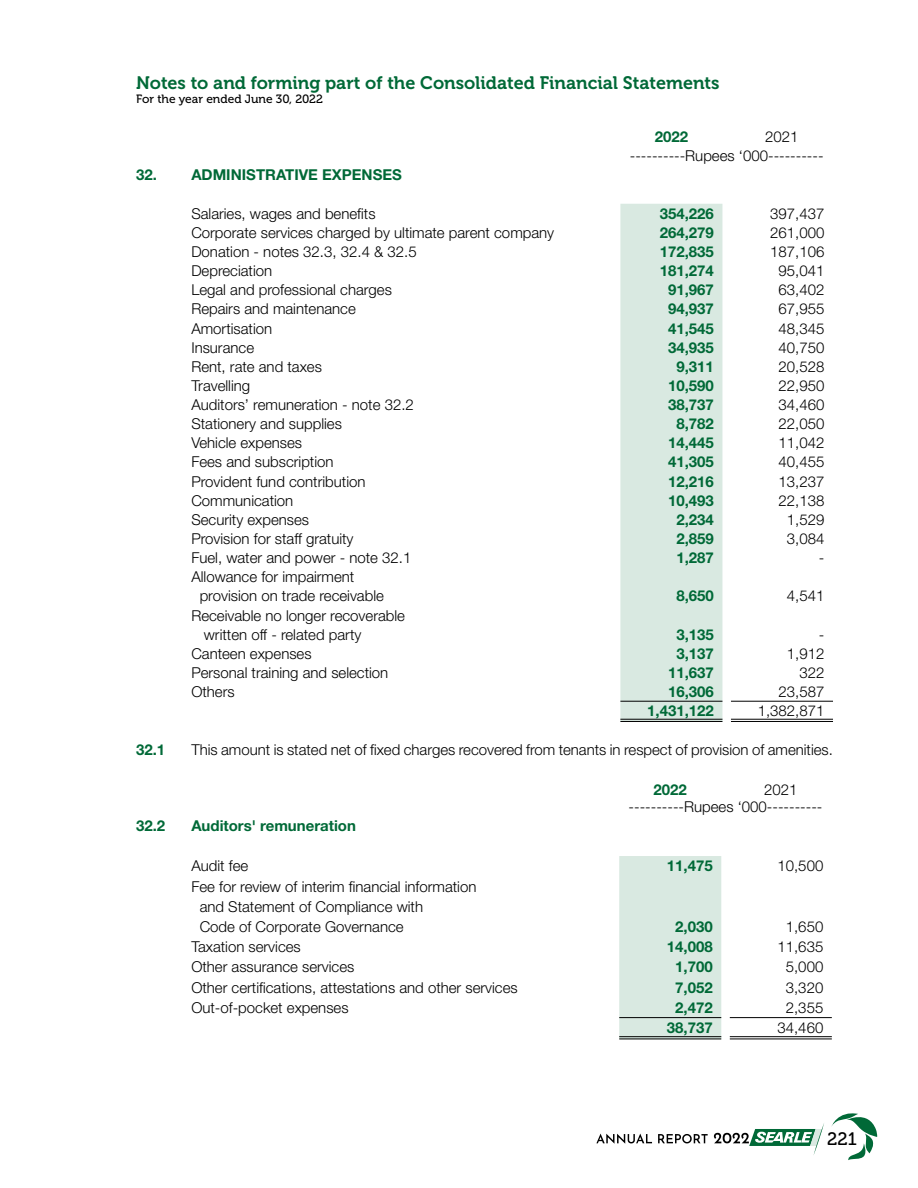
<style>
.page{position:relative;width:918px;height:1188px;background:#fff}
.page>*{position:absolute;margin:0;border:0;box-sizing:border-box;transform-origin:0 0}
.t1{font:18px "Museo 700";color:#006937}
.t2{font:18px "Museo 500";color:#000}
.t3{font:300 15px/19.2px "Helvetica Neue LT Std";color:#000}
.t4{font:700 15px "Helvetica Neue LT Std";color:#006937}
.t5{font:12px "Museo 500";color:#000}
</style>
<div class="page">
<svg style="left:596px;top:1134px;width:56px;height:10px"></svg>
<svg style="left:658px;top:1134px;width:50px;height:9px"></svg>
<svg style="left:714px;top:1123px;width:110px;height:32px"></svg>
<svg style="left:832px;top:1113px;width:45px;height:47px"></svg>
<div style="left:620px;top:204px;width:102px;height:515px;background:#d9e9e1"></div>
<hr style="left:620px;top:719px;width:102px;height:3px;background:#d9e9e1">
<hr style="left:620px;top:701px;width:102px;height:1px;background:#000">
<hr style="left:731px;top:701px;width:102px;height:1px;background:#000">
<hr style="left:731px;top:719px;width:102px;height:1px;background:#000">
<hr style="left:731px;top:721px;width:102px;height:1px;background:#000">
<hr style="left:620px;top:719px;width:102px;height:1px;background:#000">
<hr style="left:620px;top:721px;width:102px;height:1px;background:#000">
<div style="left:619px;top:856px;width:102px;height:180px;background:#d9e9e1"></div>
<hr style="left:619px;top:1036px;width:102px;height:3px;background:#d9e9e1">
<hr style="left:619px;top:1017px;width:102px;height:1px;background:#000">
<hr style="left:730px;top:1017px;width:102px;height:1px;background:#000">
<hr style="left:730px;top:1036px;width:102px;height:1px;background:#000">
<hr style="left:730px;top:1039px;width:102px;height:1px;background:#000">
<hr style="left:619px;top:1036px;width:102px;height:1px;background:#000">
<hr style="left:619px;top:1039px;width:102px;height:1px;background:#000">
<p class="t1" style="left:136px;top:73px;width:585px">Notes to and forming part of the Consolidated Financial Statements</p>
<p class="t5" style="left:136px;top:93px;width:188px">For the year ended June 30, 2022</p>
<p class="t4" style="left:655px;top:127px;width:35px">2022</p>
<p class="t3" style="left:630px;top:127px;width:195px;text-indent:135px">2021 ----------Rupees ‘000----------</p>
<p class="t4" style="left:136px;top:166px;width:267px">32. ADMINISTRATIVE EXPENSES</p>
<p class="t3" style="left:191px;top:203px;width:186px">Salaries, wages and benefits</p>
<p class="t4" style="left:660px;top:204px;width:56px">354,226</p>
<p class="t3" style="left:770px;top:203px;width:56px">397,437</p>
<p class="t3" style="left:191px;top:223px;width:364px">Corporate services charged by ultimate parent company</p>
<p class="t4" style="left:660px;top:223px;width:56px">264,279</p>
<p class="t3" style="left:770px;top:223px;width:56px">261,000</p>
<p class="t3" style="left:191px;top:242px;width:227px">Donation - notes 32.3, 32.4 &amp; 32.5</p>
<p class="t4" style="left:660px;top:242px;width:56px">172,835</p>
<p class="t3" style="left:770px;top:242px;width:56px">187,106</p>
<p class="t3" style="left:191px;top:261px;width:82px">Depreciation</p>
<p class="t4" style="left:660px;top:261px;width:56px">181,274</p>
<p class="t3" style="left:779px;top:261px;width:47px">95,041</p>
<p class="t3" style="left:191px;top:280px;width:202px">Legal and professional charges</p>
<p class="t4" style="left:668px;top:281px;width:47px">91,967</p>
<p class="t3" style="left:779px;top:280px;width:47px">63,402</p>
<p class="t3" style="left:191px;top:299px;width:166px">Repairs and maintenance</p>
<p class="t4" style="left:668px;top:300px;width:47px">94,937</p>
<p class="t3" style="left:779px;top:299px;width:47px">67,955</p>
<p class="t3" style="left:191px;top:318px;width:82px">Amortisation</p>
<p class="t4" style="left:668px;top:319px;width:47px">41,545</p>
<p class="t3" style="left:779px;top:318px;width:47px">48,345</p>
<p class="t3" style="left:191px;top:337px;width:64px">Insurance</p>
<p class="t4" style="left:668px;top:338px;width:47px">34,935</p>
<p class="t3" style="left:779px;top:337px;width:47px">40,750</p>
<p class="t3" style="left:191px;top:357px;width:132px">Rent, rate and taxes</p>
<p class="t4" style="left:676px;top:357px;width:39px">9,311</p>
<p class="t3" style="left:779px;top:357px;width:47px">20,528</p>
<p class="t3" style="left:191px;top:376px;width:60px">Travelling</p>
<p class="t4" style="left:668px;top:376px;width:47px">10,590</p>
<p class="t3" style="left:779px;top:376px;width:47px">22,950</p>
<p class="t3" style="left:191px;top:395px;width:224px">Auditors’ remuneration - note 32.2</p>
<p class="t4" style="left:668px;top:395px;width:47px">38,737</p>
<p class="t3" style="left:779px;top:395px;width:47px">34,460</p>
<p class="t3" style="left:191px;top:414px;width:152px">Stationery and supplies</p>
<p class="t4" style="left:676px;top:415px;width:39px">8,782</p>
<p class="t3" style="left:779px;top:414px;width:47px">22,050</p>
<p class="t3" style="left:191px;top:433px;width:112px">Vehicle expenses</p>
<p class="t4" style="left:668px;top:434px;width:47px">14,445</p>
<p class="t3" style="left:779px;top:433px;width:47px">11,042</p>
<p class="t3" style="left:191px;top:452px;width:144px">Fees and subscription</p>
<p class="t4" style="left:668px;top:453px;width:47px">41,305</p>
<p class="t3" style="left:779px;top:452px;width:47px">40,455</p>
<p class="t3" style="left:191px;top:471px;width:176px">Provident fund contribution</p>
<p class="t4" style="left:668px;top:472px;width:47px">12,216</p>
<p class="t3" style="left:779px;top:471px;width:47px">13,237</p>
<p class="t3" style="left:191px;top:491px;width:103px">Communication</p>
<p class="t4" style="left:668px;top:491px;width:47px">10,493</p>
<p class="t3" style="left:779px;top:491px;width:47px">22,138</p>
<p class="t3" style="left:191px;top:510px;width:119px">Security expenses</p>
<p class="t4" style="left:676px;top:510px;width:39px">2,234</p>
<p class="t3" style="left:787px;top:510px;width:39px">1,529</p>
<p class="t3" style="left:191px;top:529px;width:164px">Provision for staff gratuity</p>
<p class="t4" style="left:676px;top:529px;width:39px">2,859</p>
<p class="t3" style="left:787px;top:529px;width:39px">3,084</p>
<p class="t3" style="left:191px;top:548px;width:222px">Fuel, water and power - note 32.1</p>
<p class="t4" style="left:676px;top:549px;width:39px">1,287</p>
<p class="t3" style="left:819px;top:548px;width:7px">-</p>
<p class="t3" style="left:200px;top:567px;width:186px;text-indent:-8px">Allowance for impairment provision on trade receivable</p>
<p class="t4" style="left:676px;top:587px;width:39px">8,650</p>
<p class="t3" style="left:787px;top:586px;width:39px">4,541</p>
<p class="t3" style="left:204px;top:605px;width:203px;text-indent:-13px">Receivable no longer recoverable written off - related party</p>
<p class="t4" style="left:676px;top:625px;width:39px">3,135</p>
<p class="t3" style="left:819px;top:625px;width:7px">-</p>
<p class="t3" style="left:191px;top:644px;width:122px">Canteen expenses</p>
<p class="t4" style="left:676px;top:644px;width:39px">3,137</p>
<p class="t3" style="left:787px;top:644px;width:39px">1,912</p>
<p class="t3" style="left:191px;top:663px;width:198px">Personal training and selection</p>
<p class="t4" style="left:668px;top:663px;width:47px">11,637</p>
<p class="t3" style="left:799px;top:663px;width:27px">322</p>
<p class="t3" style="left:191px;top:682px;width:45px">Others</p>
<p class="t4" style="left:668px;top:683px;width:47px">16,306</p>
<p class="t3" style="left:779px;top:682px;width:47px">23,587</p>
<p class="t4" style="left:647px;top:702px;width:68px">1,431,122</p>
<p class="t3" style="left:758px;top:701px;width:68px">1,382,871</p>
<p class="t4" style="left:136px;top:740px;width:31px">32.1</p>
<p class="t3" style="left:191px;top:739px;width:643px">This amount is stated net of fixed charges recovered from tenants in respect of provision of amenities.</p>
<p class="t4" style="left:654px;top:781px;width:35px">2022</p>
<p class="t3" style="left:629px;top:781px;width:195px;line-height:17px;text-indent:135px">2021 ----------Rupees ‘000----------</p>
<p class="t4" style="left:136px;top:816px;width:31px">32.2</p>
<p class="t4" style="left:191px;top:816px;width:166px">Auditors' remuneration</p>
<p class="t3" style="left:191px;top:856px;width:58px">Audit fee</p>
<p class="t4" style="left:667px;top:857px;width:47px">11,475</p>
<p class="t3" style="left:777px;top:856px;width:47px">10,500</p>
<p class="t3" style="left:200px;top:876px;width:278px;line-height:20.2px;text-indent:-8px">Fee for review of interim financial information and Statement of Compliance with<br>Code of Corporate Governance</p>
<p class="t4" style="left:675px;top:917px;width:39px">2,030</p>
<p class="t3" style="left:786px;top:917px;width:39px">1,650</p>
<p class="t3" style="left:191px;top:937px;width:111px">Taxation services</p>
<p class="t4" style="left:667px;top:938px;width:47px">14,008</p>
<p class="t3" style="left:777px;top:937px;width:47px">11,635</p>
<p class="t3" style="left:191px;top:957px;width:165px">Other assurance services</p>
<p class="t4" style="left:675px;top:958px;width:39px">1,700</p>
<p class="t3" style="left:786px;top:957px;width:39px">5,000</p>
<p class="t3" style="left:191px;top:977px;width:328px">Other certifications, attestations and other services</p>
<p class="t4" style="left:675px;top:978px;width:39px">7,052</p>
<p class="t3" style="left:786px;top:977px;width:39px">3,320</p>
<p class="t3" style="left:191px;top:998px;width:159px">Out-of-pocket expenses</p>
<p class="t4" style="left:675px;top:998px;width:39px">2,472</p>
<p class="t3" style="left:786px;top:998px;width:39px">2,355</p>
<p class="t4" style="left:667px;top:1018px;width:47px">38,737</p>
<p class="t3" style="left:777px;top:1018px;width:47px">34,460</p>
<p class="t2" style="left:827px;top:1128px;width:31px">221</p>
</div>
